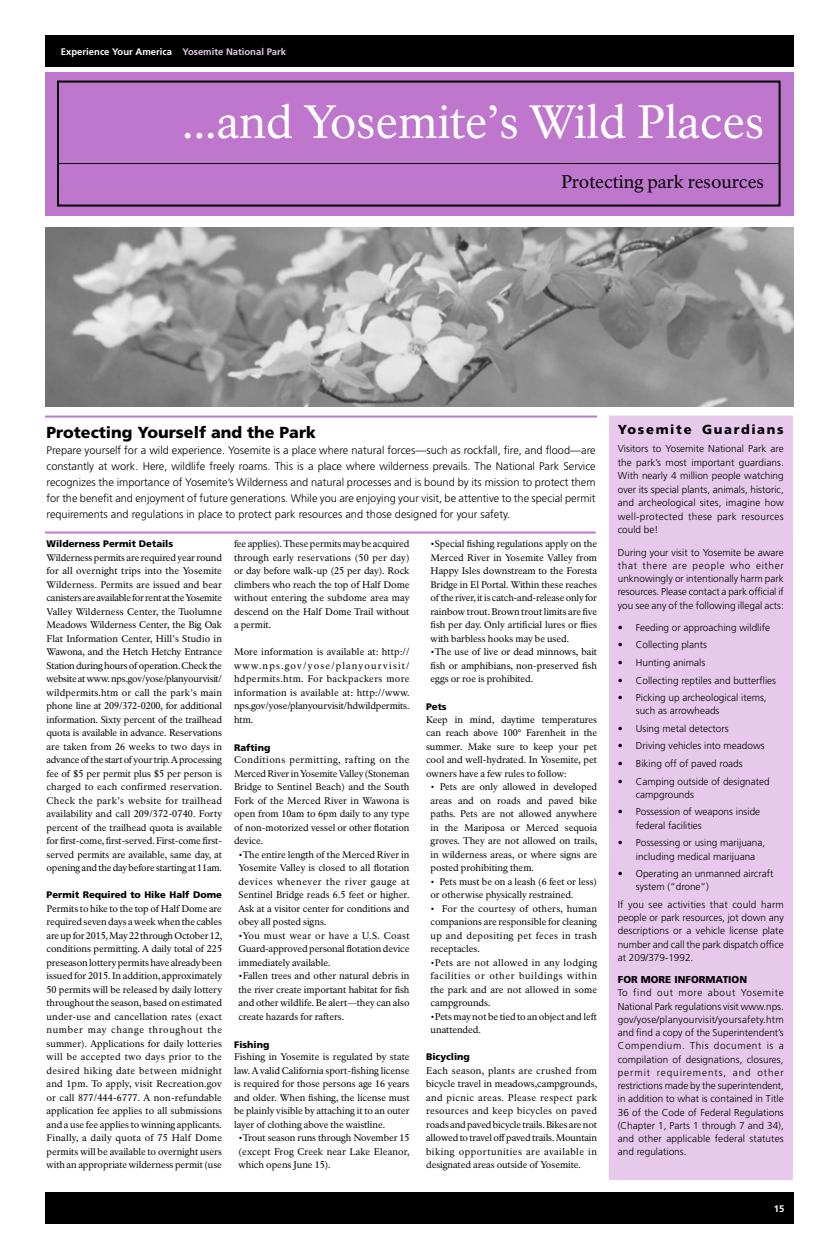
<style>
.page{position:relative;width:819px;height:1260px;background:#fff}
.page>*{position:absolute;margin:0;border:0;box-sizing:border-box;transform-origin:0 0}
.t1{font:46px "NPS Rawlinson OT";color:#fff}
.t2{font:18px "NPS Rawlinson OT";color:#000}
.t3{font:900 16px "Frutiger LT Std";color:#000}
.t4{font:900 13px "Frutiger LT Std";letter-spacing:.125em;color:#000}
.t5{font:300 11px/16px "Frutiger LT Std";color:#000;text-align:justify}
.t6{font:300 10px/13.2px "Frutiger LT Std";color:#000}
.t7{font:900 10px "Frutiger LT Std";color:#000}
.t8{font:9.5px/13.5px "NPS Rawlinson OT";color:#000;text-align:justify}
.t9{font:900 9.5px "Frutiger LT Std";color:#000}
.t10{font:700 9.5px "Frutiger LT Std";color:#fff}
.s1{color:#e6c9eb}
</style>
<div class="page">
<div style="left:45px;top:36px;width:749px;height:31px;background:#000"></div>
<div style="left:45px;top:1192px;width:749px;height:32px;background:#000"></div>
<div style="left:45px;top:72px;width:749px;height:144px;background:#bf77ce"></div>
<div style="left:57px;top:81px;width:724px;height:126px;border:2px solid #000"></div>
<hr style="left:59px;top:163px;width:720px;height:1px;background:#000">
<img style="left:45px;top:228px;width:748px;height:178px">
<hr style="left:45px;top:416px;width:552px;height:2px;background:#bf77ce">
<hr style="left:45px;top:532px;width:551px;height:2px;background:#bf77ce">
<div style="left:609px;top:416px;width:184px;height:764px;background:#e6c9eb"></div>
<p class="t10" style="left:61px;top:47px;width:227px">Experience Your America <span class="s1">Yosemite National Park</span></p>
<h1 class="t1" style="left:182px;top:94px;width:583px">...and Yosemite’s Wild Places</h1>
<h2 class="t2" style="left:561px;top:171px;width:204px">Protecting park resources</h2>
<h3 class="t3" style="left:47px;top:423px;width:271px">Protecting Yourself and the Park</h3>
<p class="t5" style="left:47px;top:442px;width:551px">Prepare yourself for a wild experience. Yosemite is a place where natural forces—such as rockfall, fire, and flood—are constantly at work. Here, wildlife freely roams. This is a place where wilderness prevails. The National Park Service recognizes the importance of Yosemite’s Wilderness and natural processes and is bound by its mission to protect them for the benefit and enjoyment of future generations. While you are enjoying your visit, be attentive to the special permit requirements and regulations in place to protect park resources and those designed for your safety.</p>
<p class="t9" style="left:47px;top:538px;width:128px">Wilderness Permit Details</p>
<p class="t8" style="left:47px;top:551px;width:177px">Wilderness permits are required year round for all overnight trips into the Yosemite Wilderness. Permits are issued and bear canisters are available for rent at the Yosemite Valley Wilderness Center, the Tuolumne Meadows Wilderness Center, the Big Oak Flat Information Center, Hill’s Studio in Wawona, and the Hetch Hetchy Entrance Station during hours of operation. Check the website at www. nps.gov/yose/planyourvisit/ wildpermits.htm or call the park’s main phone line at 209/372-0200, for additional information. Sixty percent of the trailhead quota is available in advance. Reservations are taken from 26 weeks to two days in advance of the start of your trip. A processing fee of $5 per permit plus $5 per person is charged to each confirmed reservation.<br>Check the park’s website for trailhead availability and call 209/372-0740. Forty percent of the trailhead quota is available for first-come, first-served. First-come first&shy;served permits are available, same day, at opening and the day before starting at 11am.</p>
<p class="t9" style="left:47px;top:889px;width:177px">Permit Required to Hike Half Dome</p>
<p class="t8" style="left:47px;top:902px;width:177px">Permits to hike to the top of Half Dome are required seven days a week when the cables are up for 2015, May 22 through October 12, conditions permitting. A daily total of 225 preseason lottery permits have already been issued for 2015. In addition, approximately 50 permits will be released by daily lottery throughout the season, based on estimated under-use and cancellation rates (exact number may change throughout the summer). Applications for daily lotteries will be accepted two days prior to the desired hiking date between midnight and 1pm. To apply, visit Recreation.gov or call 877/444-6777. A non-refundable application fee applies to all submissions and a use fee applies to winning applicants.<br>Finally, a daily quota of 75 Half Dome permits will be available to overnight users with an appropriate wilderness permit (use</p>
<p class="t8" style="left:431px;top:537px;width:168px">• Special fishing regulations apply on the Merced River in Yosemite Valley from Happy Isles downstream to the Foresta Bridge in El Portal. Within these reaches of the river, it is catch-and-release only for rainbow trout. Brown trout limits are five fish per day. Only artificial lures or flies with barbless hooks may be used.</p>
<p class="t8" style="left:431px;top:645px;width:168px">• The use of live or dead minnows, bait fish or amphibians, non-preserved fish eggs or roe is prohibited.</p>
<p class="t9" style="left:426px;top:701px;width:22px">Pets</p>
<p class="t8" style="left:426px;top:713px;width:173px">Keep in mind, daytime temperatures can reach above 100° Farenheit in the summer. Make sure to keep your pet cool and well-hydrated. In Yosemite, pet owners have a few rules to follow:</p>
<p class="t8" style="left:431px;top:780px;width:168px">• Pets are only allowed in developed areas and on roads and paved bike paths. Pets are not allowed anywhere in the Mariposa or Merced sequoia groves. They are not allowed on trails, in wilderness areas, or where signs are posted prohibiting them.</p>
<p class="t8" style="left:431px;top:875px;width:168px">• Pets must be on a leash (6 feet or less) or otherwise physically restrained.</p>
<p class="t8" style="left:431px;top:902px;width:168px">• For the courtesy of others, human companions are responsible for cleaning up and depositing pet feces in trash receptacles.</p>
<p class="t8" style="left:431px;top:956px;width:168px">• Pets are not allowed in any lodging facilities or other buildings within the park and are not allowed in some campgrounds.</p>
<p class="t8" style="left:431px;top:1010px;width:168px">• Pets maynot be tied to an object and left unattended.</p>
<p class="t9" style="left:426px;top:1051px;width:45px">Bicycling</p>
<p class="t8" style="left:426px;top:1064px;width:173px">Each season, plants are crushed from bicycle travel in meadows,campgrounds, and picnic areas. Please respect park resources and keep bicycles on paved roads and paved bicycle trails. Bikes are not allowed to travel off paved trails. Mountain biking opportunities are available in designated areas outside of Yosemite.</p>
<p class="t8" style="left:234px;top:537px;width:177px">fee applies). These permits may be acquired through early reservations (50 per day) or day before walk-up (25 per day). Rock climbers who reach the top of Half Dome without entering the subdome area may descend on the Half Dome Trail without a permit.</p>
<p class="t8" style="left:234px;top:645px;width:177px">More information is available at: http:// www.nps.gov/yose/planyourvisit/ hdpermits.htm. For backpackers more information is available at: http://www. nps.gov/yose/planyourvisit/hdwildpermits. htm.</p>
<p class="t9" style="left:234px;top:742px;width:38px">Rafting</p>
<p class="t8" style="left:234px;top:753px;width:177px">Conditions permitting, rafting on the Merced River in Yosemite Valley (Stoneman Bridge to Sentinel Beach) and the South Fork of the Merced River in Wawona is open from 10am to 6pm daily to any type of non-motorized vessel or other flotation device.</p>
<p class="t8" style="left:239px;top:848px;width:173px">• The entire length of the Merced River in Yosemite Valley is closed to all flotation devices whenever the river gauge at Sentinel Bridge reads 6.5 feet or higher.<br>Ask at a visitor center for conditions and obey all posted signs.</p>
<p class="t8" style="left:239px;top:929px;width:173px">• You must wear or have a U.S. Coast Guard-approved personal flotation device immediately available.</p>
<p class="t8" style="left:239px;top:969px;width:173px">• Fallen trees and other natural debris in the river create important habitat for fish and other wildlife. Be alert—they can also create hazards for rafters.</p>
<p class="t9" style="left:234px;top:1039px;width:37px">Fishing</p>
<p class="t8" style="left:234px;top:1050px;width:177px">Fishing in Yosemite is regulated by state law. A valid California sport-fishing license is required for those persons age 16 years and older. When fishing, the license must be plainly visible by attaching it to an outer layer of clothing above the waistline.</p>
<p class="t8" style="left:239px;top:1131px;width:173px">• Trout season runs through November 15 (except Frog Creek near Lake Eleanor, which opens June 15).</p>
<h3 class="t4" style="left:618px;top:422px;width:167px">Yosemite Guardians</h3>
<p class="t6" style="left:618px;top:442px;width:168px;line-height:13.5px;text-align:justify">Visitors to Yosemite National Park are the park’s most important guardians.<br>With nearly 4 million people watching over its special plants, animals, historic, and archeological sites, imagine how well-protected these park resources could be!</p>
<p class="t6" style="left:618px;top:546px;width:168px;text-align:justify">During your visit to Yosemite be aware that there are people who either unknowingly or intentionally harm park resources. Please contact a park official if you see any of the following illegal acts:</p>
<p class="t6" style="left:618px;top:621px;width:154px">• Feeding or approaching wildlife</p>
<p class="t6" style="left:618px;top:638px;width:91px">• Collecting plants</p>
<p class="t6" style="left:618px;top:656px;width:89px">• Hunting animals</p>
<p class="t6" style="left:618px;top:674px;width:160px">• Collecting reptiles and butterflies</p>
<p class="t6" style="left:636px;top:691px;width:132px;text-indent:-18px">• Picking up archeological items, such as arrowheads</p>
<p class="t6" style="left:618px;top:722px;width:112px">• Using metal detectors</p>
<p class="t6" style="left:618px;top:740px;width:148px">• Driving vehicles into meadows</p>
<p class="t6" style="left:618px;top:757px;width:126px">• Biking off of paved roads</p>
<p class="t6" style="left:636px;top:775px;width:135px;text-indent:-18px">• Camping outside of designated campgrounds</p>
<p class="t6" style="left:636px;top:806px;width:126px;text-indent:-18px">• Possession of weapons inside federal facilities</p>
<p class="t6" style="left:636px;top:836px;width:131px;text-indent:-18px">• Possessing or using marijuana, including medical marijuana</p>
<p class="t6" style="left:636px;top:867px;width:139px;text-indent:-18px">• Operating an unmanned aircraft system (“drone”)</p>
<p class="t6" style="left:618px;top:898px;width:168px;text-align:justify">If you see activities that could harm people or park resources, jot down any descriptions or a vehicle license plate number and call the park dispatch office at 209/379-1992.</p>
<p class="t7" style="left:618px;top:974px;width:32px">For more</p>
<p class="t7" style="left:674px;top:974px;width:8px">information</p>
<p class="t6" style="left:618px;top:986px;width:168px;text-align:justify">To find out more about Yosemite National Park regulations visit www.nps. gov/yose/planyourvisit/yoursafety.htm and find a copy of the Superintendent’s Compendium. This document is a compilation of designations, closures, permit requirements, and other restrictions made by the superintendent, in addition to what is contained in Title 36 of the Code of Federal Regulations (Chapter 1, Parts 1 through 7 and 34), and other applicable federal statutes and regulations.</p>
<p class="t10" style="left:774px;top:1203px;width:12px">15</p>
</div>
